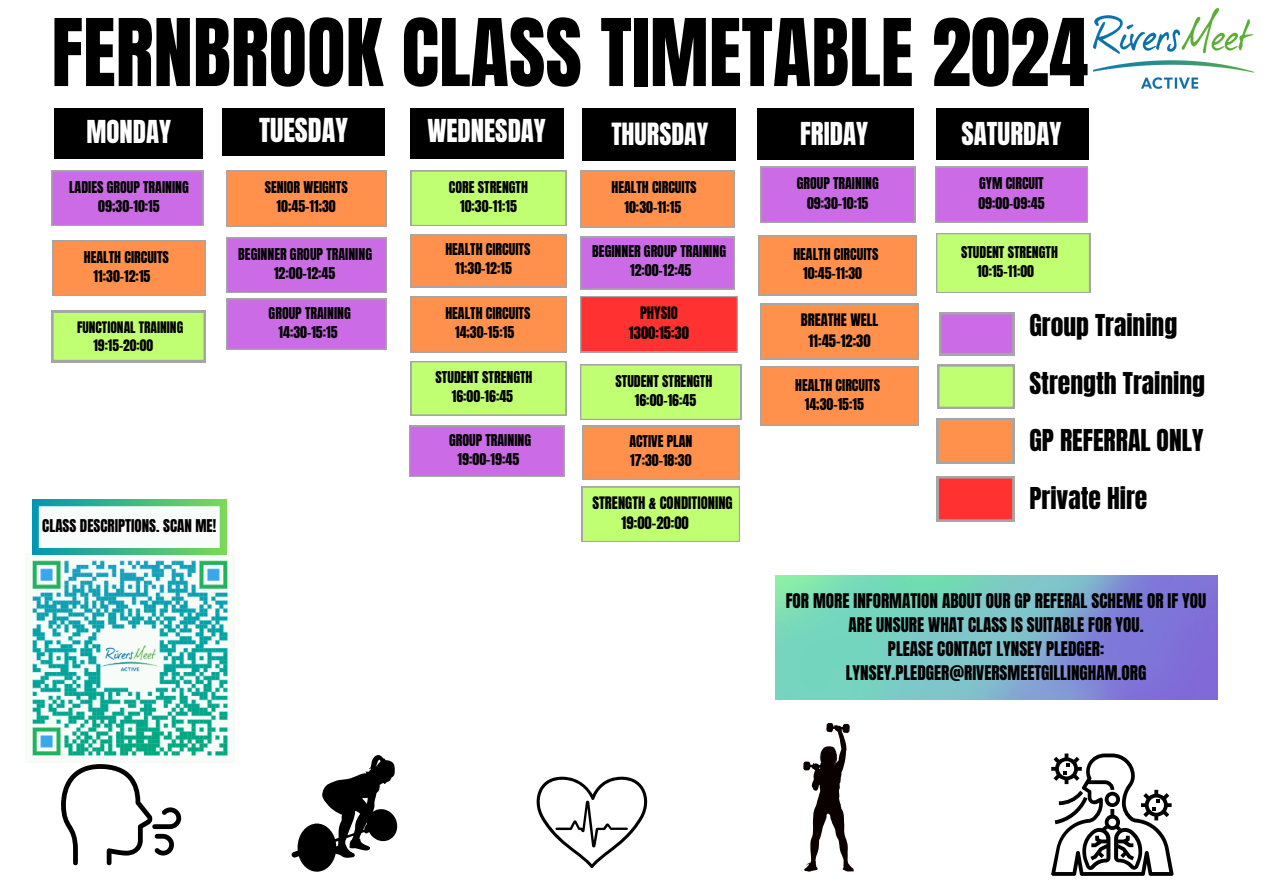
<style>
.page{position:relative;width:1263px;height:894px;background:#fff}
.page>*{position:absolute;margin:0;border:0;box-sizing:border-box;transform-origin:0 0}
.t1{font:79.2px "Anton";color:#000}
.t2{font:28.05px "Anton";color:#fff}
.t3{font:26.85px "Anton";color:#fff}
.t4{font:26.1px "Anton";color:#fff}
.t5{font:25.65px "Anton";color:#000}
.t6{font:17.1px/24px "Anton";color:#000;text-align:center}
.t7{font:15px "Anton";color:#000}
.t8{font:14.7px "Anton";color:#000}
.t9{font:13.8px/19.2px "Anton";color:#000;text-align:center}
.t10{font:13.5px "Anton";color:#000}
</style>
<div class="page">
<svg style="left:937px;top:418px;width:77px;height:45px;background:#f29359"></svg>
<svg style="left:937px;top:364px;width:78px;height:45px;background:#bcf07a"></svg>
<svg style="left:939px;top:312px;width:75px;height:43px;background:#c575db"></svg>
<svg style="left:937px;top:476px;width:77px;height:45px;background:#f24141"></svg>
<svg style="left:61px;top:764px;width:120px;height:101px"></svg>
<svg style="left:536px;top:776px;width:112px;height:91px"></svg>
<svg style="left:803px;top:723px;width:51px;height:148px"></svg>
<svg style="left:1051px;top:753px;width:123px;height:122px"></svg>
<img style="left:775px;top:575px;width:442px;height:124px">
<div style="left:582px;top:486px;width:158px;height:55px;background:#c1ff72"></div>
<svg style="left:291px;top:755px;width:107px;height:116px"></svg>
<img style="left:1093px;top:8px;width:161px;height:81px">
<div style="left:54px;top:108px;width:149px;height:51px;background:#000"></div>
<div style="left:51px;top:170px;width:152px;height:56px;background:#cb6ce6"></div>
<svg style="left:53px;top:240px;width:153px;height:56px;background:#f99252"></svg>
<svg style="left:226px;top:170px;width:160px;height:57px;background:#f99252"></svg>
<svg style="left:580px;top:296px;width:158px;height:56px;background:#fa3737"></svg>
<div style="left:223px;top:108px;width:162px;height:48px;background:#000"></div>
<div style="left:226px;top:237px;width:161px;height:55px;background:#cb6ce6"></div>
<div style="left:411px;top:108px;width:153px;height:51px;background:#000"></div>
<div style="left:583px;top:108px;width:153px;height:52px;background:#000"></div>
<div style="left:936px;top:108px;width:153px;height:51px;background:#000"></div>
<div style="left:757px;top:108px;width:157px;height:52px;background:#000"></div>
<div style="left:411px;top:234px;width:155px;height:53px;background:#ff914d"></div>
<svg style="left:580px;top:171px;width:155px;height:56px;background:#fa9151"></svg>
<div style="left:580px;top:237px;width:155px;height:52px;background:#cb6ce6"></div>
<svg style="left:760px;top:167px;width:155px;height:56px;background:#c86fe2"></svg>
<div style="left:935px;top:167px;width:153px;height:55px;background:#cb6ce6"></div>
<svg style="left:936px;top:233px;width:154px;height:60px;background:#bffa74"></svg>
<div style="left:411px;top:361px;width:155px;height:54px;background:#c1ff72"></div>
<div style="left:409px;top:425px;width:156px;height:52px;background:#a9a0ac"></div>
<div style="left:410px;top:427px;width:154px;height:49px;background:#cb6ce6"></div>
<svg style="left:580px;top:364px;width:161px;height:55px;background:#bffa74"></svg>
<div style="left:759px;top:235px;width:157px;height:60px;background:#ff914d"></div>
<svg style="left:411px;top:170px;width:155px;height:56px;background:#bff975"></svg>
<svg style="left:582px;top:425px;width:158px;height:54px;background:#f99252"></svg>
<div style="left:760px;top:304px;width:159px;height:55px;background:#ff914d"></div>
<div style="left:760px;top:366px;width:158px;height:59px;background:#ff914d"></div>
<div style="left:411px;top:296px;width:155px;height:56px;background:#ff914d"></div>
<svg style="left:226px;top:298px;width:160px;height:51px;background:#c96fe2"></svg>
<img style="left:32px;top:548px;width:196px;height:208px">
<svg style="left:32px;top:499px;width:194px;height:55px"></svg>
<svg style="left:51px;top:310px;width:155px;height:52px;background:#bdf378"></svg>
<p class="t1" style="left:51px;top:-4px;width:1038px">FERNBROOK CLASS TIMETABLE 2024</p>
<p class="t3" style="left:86px;top:113px;width:86px">MONDAY</p>
<p class="t2" style="left:259px;top:110px;width:90px">TUESDAY</p>
<p class="t3" style="left:427px;top:112px;width:120px">WEDNESDAY</p>
<p class="t4" style="left:611px;top:115px;width:99px">THURSDAY</p>
<p class="t3" style="left:800px;top:114px;width:69px">FRIDAY</p>
<p class="t3" style="left:961px;top:114px;width:101px">SATURDAY</p>
<p class="t9" style="left:69px;top:178px;width:121px">LADIES GROUP TRAINING</p>
<p class="t9" style="left:98px;top:197px;width:63px">09;30-10:15</p>
<p class="t9" style="left:84px;top:248px;width:87px">HEALTH CIRCUITS</p>
<p class="t9" style="left:94px;top:267px;width:58px">11:30-12:15</p>
<p class="t10" style="left:77px;top:318px;width:108px">FUNCTIONAL TRAINING</p>
<p class="t10" style="left:93px;top:336px;width:61px">19:15-20:00</p>
<p class="t7" style="left:42px;top:515px;width:175px">CLASS DESCRIPTIONS. SCAN ME!</p>
<p class="t9" style="left:265px;top:178px;width:85px">SENIOR WEIGHTS</p>
<p class="t9" style="left:277px;top:197px;width:61px">10;45-11;30</p>
<p class="t9" style="left:449px;top:178px;width:81px">CORE STRENGTH</p>
<p class="t9" style="left:460px;top:197px;width:58px">10:30-11:15</p>
<p class="t9" style="left:238px;top:245px;width:135px">BEGINNER GROUP TRAINING<br>12:00-12:45</p>
<p class="t9" style="left:445px;top:240px;width:87px">HEALTH CIRCUITS</p>
<p class="t9" style="left:455px;top:259px;width:58px">11:30-12:15</p>
<p class="t9" style="left:269px;top:303px;width:84px">GROUP TRAINING</p>
<p class="t9" style="left:279px;top:323px;width:61px">14:30-15:15</p>
<p class="t9" style="left:445px;top:303px;width:87px">HEALTH CIRCUITS</p>
<p class="t9" style="left:455px;top:322px;width:61px">14;30-15:15</p>
<p class="t9" style="left:436px;top:367px;width:98px">STUDENT STRENGTH</p>
<p class="t9" style="left:452px;top:386px;width:63px">16:00-16:45</p>
<p class="t9" style="left:449px;top:430px;width:84px">GROUP TRAINING</p>
<p class="t9" style="left:458px;top:450px;width:63px">19:00-19:45</p>
<p class="t9" style="left:611px;top:178px;width:87px">HEALTH CIRCUITS</p>
<p class="t9" style="left:624px;top:197px;width:58px">10:30-11:15</p>
<p class="t9" style="left:592px;top:242px;width:135px">BEGINNER GROUP TRAINING</p>
<p class="t9" style="left:630px;top:261px;width:63px">12:00-12:45</p>
<p class="t8" style="left:640px;top:302px;width:39px">PHYSIO</p>
<p class="t8" style="left:629px;top:322px;width:62px">1300:15:30</p>
<p class="t9" style="left:615px;top:371px;width:98px">STUDENT STRENGTH</p>
<p class="t9" style="left:635px;top:391px;width:63px">16:00-16:45</p>
<p class="t9" style="left:629px;top:432px;width:65px">ACTIVE PLAN</p>
<p class="t9" style="left:630px;top:451px;width:63px">17:30-18:30</p>
<h3 class="t8" style="left:592px;top:492px;width:142px">STRENGTH &amp; CONDITIONING</h3>
<h3 class="t8" style="left:622px;top:512px;width:69px">19:00-20:00</h3>
<p class="t9" style="left:797px;top:174px;width:84px">GROUP TRAINING</p>
<p class="t9" style="left:807px;top:193px;width:63px">09:30-10:15</p>
<p class="t9" style="left:793px;top:245px;width:87px">HEALTH CIRCUITS</p>
<p class="t9" style="left:803px;top:264px;width:61px">10:45-11:30</p>
<p class="t8" style="left:801px;top:309px;width:79px">BREATHE WELL</p>
<p class="t8" style="left:808px;top:330px;width:64px">11:45-12:30</p>
<p class="t9" style="left:795px;top:375px;width:87px">HEALTH CIRCUITS</p>
<p class="t9" style="left:805px;top:394px;width:61px">14;30-15:15</p>
<p class="t9" style="left:979px;top:174px;width:66px">GYM CIRCUIT</p>
<p class="t9" style="left:978px;top:193px;width:68px">09:00-09:45</p>
<p class="t9" style="left:961px;top:243px;width:98px">STUDENT STRENGTH</p>
<p class="t9" style="left:977px;top:262px;width:58px">10:15-11:00</p>
<h1 class="t5" style="left:1029px;top:306px;width:149px">Group Training</h1>
<p class="t5" style="left:1029px;top:364px;width:177px">Strength Training</p>
<h3 class="t5" style="left:1029px;top:422px;width:175px">GP REFERRAL ONLY</h3>
<h3 class="t5" style="left:1029px;top:479px;width:119px">Private Hire</h3>
<h3 class="t6" style="left:786px;top:589px;width:422px">FOR MORE INFORMATION ABOUT OUR GP REFERAL SCHEME OR IF YOU ARE UNSURE WHAT CLASS IS SUITABLE FOR YOU.<br>PLEASE CONTACT LYNSEY PLEDGER:<br>LYNSEY.PLEDGER@RIVERSMEETGILLINGHAM.ORG</h3>
</div>
